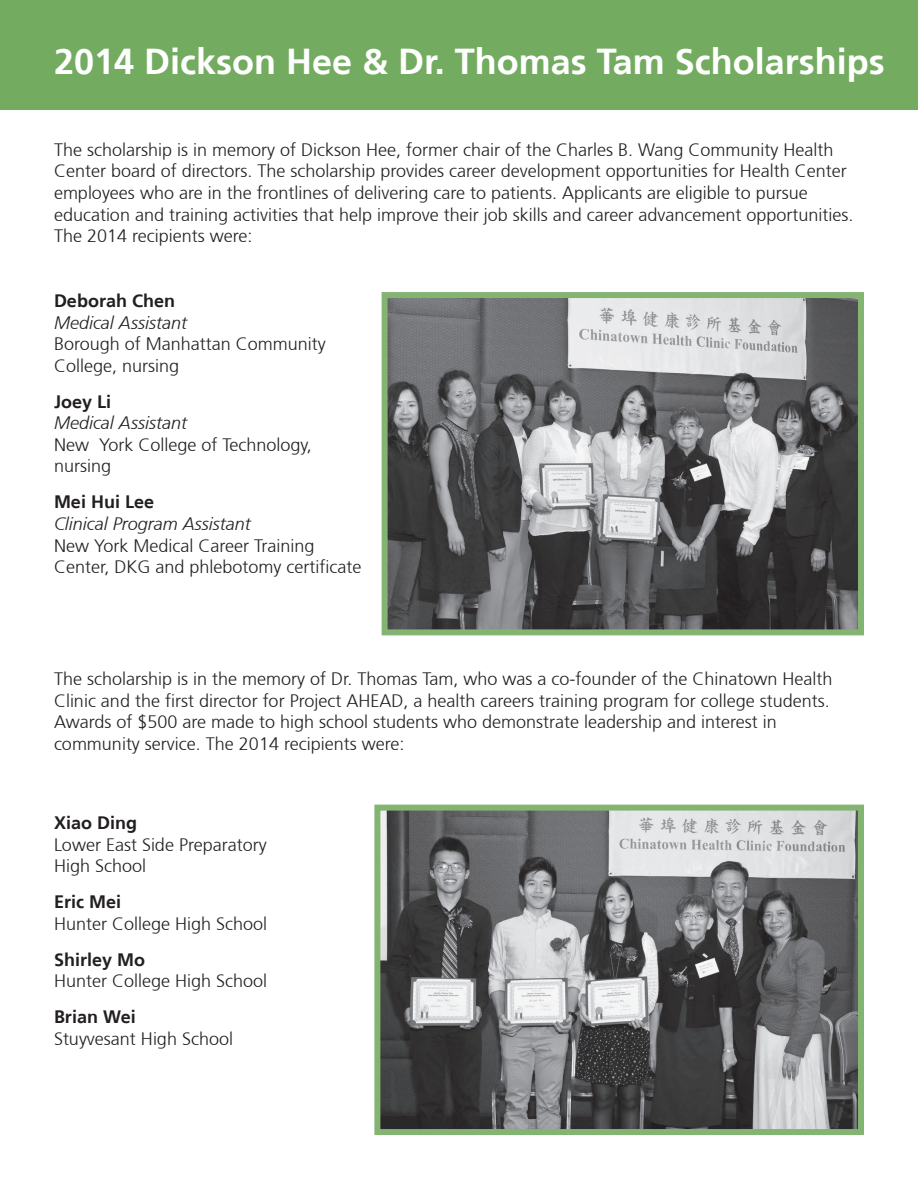
<style>
.page{position:relative;width:918px;height:1188px;background:#fff}
.page>*{position:absolute;margin:0;border:0;box-sizing:border-box;transform-origin:0 0}
.t1{font:700 36px "Frutiger 65";color:#fff}
.t2{font:300 18px/21.6px "Frutiger 45";color:#231f20}
.t3{font:700 18px "Frutiger 65";color:#231f20}
.t4{font:italic 300 18px "Frutiger 46";color:#231f20}
</style>
<div class="page">
<div style="left:0;top:0;width:918px;height:110px;background:#73ac61"></div>
<img style="left:389px;top:299px;width:468px;height:329px">
<div style="left:382px;top:292px;width:482px;height:343px;border:6px solid #84b472"></div>
<img style="left:381px;top:812px;width:476px;height:316px">
<div style="left:374px;top:805px;width:490px;height:330px;border:6px solid #84b472"></div>
<h1 class="t1" style="left:54px;top:40px;width:832px">2014 Dickson Hee &amp; Dr. Thomas Tam Scholarships</h1>
<p class="t2" style="left:54px;top:139px;width:801px">The scholarship is in memory of Dickson Hee, former chair of the Charles B. Wang Community Health Center board of directors. The scholarship provides career development opportunities for Health Center employees who are in the frontlines of delivering care to patients. Applicants are eligible to pursue education and training activities that help improve their job skills and career advancement opportunities.<br>The 2014 recipients were:</p>
<p class="t3" style="left:54px;top:290px;width:123px">Deborah Chen</p>
<p class="t4" style="left:54px;top:312px;width:135px">Medical Assistant</p>
<p class="t2" style="left:54px;top:333px;width:273px">Borough of Manhattan Community<br>College, nursing</p>
<p class="t3" style="left:54px;top:391px;width:59px">Joey Li</p>
<p class="t4" style="left:54px;top:413px;width:135px">Medical Assistant</p>
<p class="t2" style="left:54px;top:434px;width:259px">New York College of Technology, nursing</p>
<p class="t3" style="left:54px;top:492px;width:102px">Mei Hui Lee</p>
<p class="t4" style="left:54px;top:514px;width:198px">Clinical Program Assistant</p>
<p class="t2" style="left:54px;top:535px;width:309px">New York Medical Career Training<br>Center, DKG and phlebotomy certificate</p>
<p class="t2" style="left:54px;top:668px;width:780px">The scholarship is in the memory of Dr. Thomas Tam, who was a co-founder of the Chinatown Health Clinic and the first director for Project AHEAD, a health careers training program for college students.<br>Awards of $500 are made to high school students who demonstrate leadership and interest in community service. The 2014 recipients were:</p>
<p class="t3" style="left:54px;top:812px;width:85px">Xiao Ding</p>
<p class="t2" style="left:54px;top:834px;width:214px">Lower East Side Preparatory<br>High School</p>
<p class="t3" style="left:54px;top:891px;width:69px">Eric Mei</p>
<p class="t2" style="left:54px;top:913px;width:215px">Hunter College High School</p>
<p class="t3" style="left:54px;top:949px;width:93px">Shirley Mo</p>
<p class="t2" style="left:54px;top:971px;width:215px">Hunter College High School</p>
<p class="t3" style="left:54px;top:1006px;width:83px">Brian Wei</p>
<p class="t2" style="left:54px;top:1028px;width:181px">Stuyvesant High School</p>
</div>
